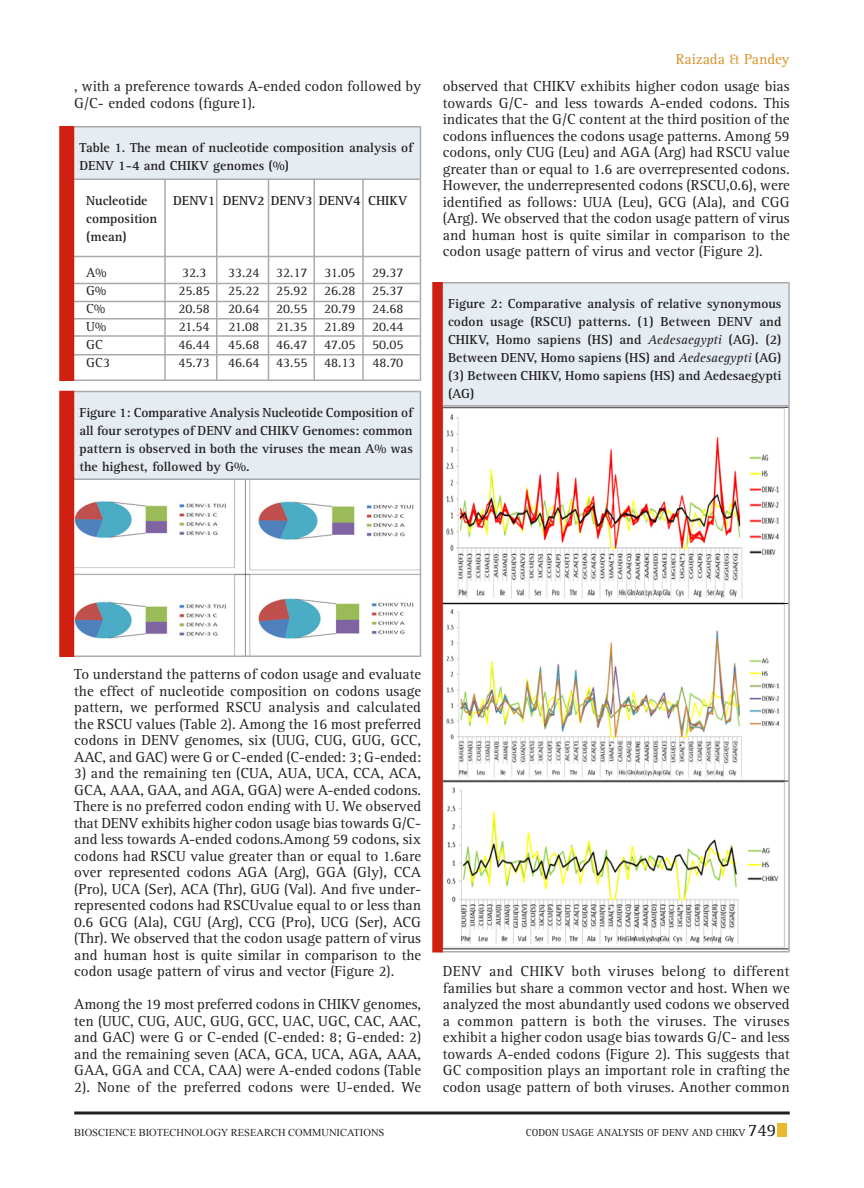
<style>
.page{position:relative;width:864px;height:1188px;background:#fff}
.page>*{position:absolute;margin:0;border:0;box-sizing:border-box;transform-origin:0 0}
.Body_text{font:15px/16.5px "Rotis Serif Std";color:#231f20;text-align:justify}
.Body_text-2{font:15px "Rotis Serif Std";color:#d69429}
.Body_text-3{font:700 13.5px/18px "Rotis Serif Std";color:#231f20;text-align:justify}
.Body_text-4{font:13.5px "Rotis Serif Std";color:#231f20}
.t1{font:10.5px "Times New Roman";color:#231f20}
.t2{font:10.5px "Rotis Serif Std";color:#231f20}
.s1{font-weight:400;font-style:italic}
.s2{font-size:18px}
</style>
<div class="page">
<div style="left:777px;top:1124px;width:10px;height:13px;background:#eaba2e"></div>
<hr style="left:74px;top:1112px;width:716px;height:2px;background:#231f20">
<div style="left:73px;top:126px;width:347px;height:52px;background:#e5ecf2"></div>
<hr style="left:73px;top:126px;width:347px;height:2px;background:#a8aaad">
<hr style="left:73px;top:178px;width:347px;height:2px;background:#a8aaad">
<hr style="left:73px;top:256px;width:347px;height:1px;background:#a8aaad">
<hr style="left:73px;top:380px;width:347px;height:1px;background:#a8aaad">
<hr style="left:73px;top:283px;width:347px;height:1px;background:#a8aaad">
<hr style="left:73px;top:301px;width:347px;height:1px;background:#a8aaad">
<hr style="left:73px;top:318px;width:347px;height:2px;background:#a8aaad">
<hr style="left:73px;top:335px;width:347px;height:2px;background:#a8aaad">
<hr style="left:73px;top:354px;width:347px;height:2px;background:#a8aaad">
<hr style="left:164px;top:179px;width:2px;height:202px;background:#a8aaad">
<hr style="left:216px;top:179px;width:2px;height:202px;background:#a8aaad">
<hr style="left:268px;top:178px;width:1px;height:202px;background:#a8aaad">
<hr style="left:314px;top:179px;width:1px;height:202px;background:#a8aaad">
<hr style="left:362px;top:179px;width:2px;height:202px;background:#a8aaad">
<hr style="left:420px;top:126px;width:1px;height:255px;background:#a8aaad">
<div style="left:59px;top:126px;width:15px;height:255px;background:#ce1f10"></div>
<img style="left:74px;top:480px;width:346px;height:176px">
<div style="left:73px;top:392px;width:347px;height:87px;background:#e5ecf2"></div>
<hr style="left:73px;top:391px;width:347px;height:1px;background:#a8aaad">
<hr style="left:73px;top:478px;width:347px;height:2px;background:#a8aaad">
<hr style="left:73px;top:656px;width:347px;height:1px;background:#a8aaad">
<hr style="left:420px;top:391px;width:1px;height:266px;background:#a8aaad">
<div style="left:59px;top:391px;width:15px;height:266px;background:#ce1f10"></div>
<img style="left:443px;top:406px;width:345px;height:544px">
<div style="left:441px;top:283px;width:347px;height:123px;background:#e5ecf2"></div>
<hr style="left:441px;top:282px;width:347px;height:2px;background:#a8aaad">
<hr style="left:441px;top:405px;width:347px;height:1px;background:#a8aaad">
<hr style="left:441px;top:951px;width:347px;height:1px;background:#a8aaad">
<hr style="left:788px;top:282px;width:2px;height:670px;background:#a8aaad">
<div style="left:432px;top:282px;width:11px;height:670px;background:#ce1f10"></div>
<p class="Body_text" style="left:74px;top:79px;width:349px">, with a preference towards A-ended codon followed by<br>G/C- ended codons (figure1).</p>
<p class="Body_text-3" style="left:80px;top:138px;width:335px">Table 1. The mean of nucleotide composition analysis of<br>DENV 1-4 and CHIKV genomes (%)</p>
<p class="Body_text-3" style="left:86px;top:192px;width:63px">Nucleotide</p>
<p class="Body_text-3" style="left:173px;top:192px;width:236px">DENV1 DENV2 DENV3 DENV4 CHIKV</p>
<p class="Body_text-3" style="left:86px;top:210px;width:73px">composition</p>
<p class="Body_text-3" style="left:86px;top:228px;width:42px">(mean)</p>
<p class="Body_text-4" style="left:86px;top:265px;width:22px">A%</p>
<p class="Body_text-4" style="left:182px;top:265px;width:26px">32.3</p>
<p class="Body_text-4" style="left:228px;top:265px;width:81px">33.24 32.17</p>
<p class="Body_text-4" style="left:324px;top:265px;width:32px">31.05</p>
<p class="Body_text-4" style="left:372px;top:265px;width:33px">29.37</p>
<p class="Body_text-4" style="left:86px;top:283px;width:22px">G%</p>
<p class="Body_text-4" style="left:179px;top:283px;width:33px">25.85</p>
<p class="Body_text-4" style="left:228px;top:283px;width:177px">25.22 25.92 26.28 25.37</p>
<p class="Body_text-4" style="left:86px;top:301px;width:20px">C%</p>
<p class="Body_text-4" style="left:179px;top:301px;width:33px">20.58</p>
<p class="Body_text-4" style="left:228px;top:301px;width:177px">20.64 20.55 20.79 24.68</p>
<p class="Body_text-4" style="left:86px;top:319px;width:21px">U%</p>
<p class="Body_text-4" style="left:179px;top:319px;width:32px">21.54</p>
<p class="Body_text-4" style="left:228px;top:319px;width:32px">21.08</p>
<p class="Body_text-4" style="left:277px;top:319px;width:32px">21.35</p>
<p class="Body_text-4" style="left:325px;top:319px;width:32px">21.89</p>
<p class="Body_text-4" style="left:372px;top:319px;width:33px">20.44</p>
<p class="Body_text-4" style="left:86px;top:337px;width:18px">GC</p>
<p class="Body_text-4" style="left:179px;top:337px;width:33px">46.44</p>
<p class="Body_text-4" style="left:228px;top:337px;width:177px">45.68 46.47 47.05 50.05</p>
<p class="Body_text-4" style="left:86px;top:355px;width:25px">GC3</p>
<p class="Body_text-4" style="left:179px;top:355px;width:33px">45.73</p>
<p class="Body_text-4" style="left:228px;top:355px;width:129px">46.64 43.55 48.13</p>
<p class="Body_text-4" style="left:373px;top:355px;width:32px">48.70</p>
<p class="Body_text-3" style="left:80px;top:404px;width:335px">Figure 1: Comparative Analysis Nucleotide Composition of all four serotypes of DENV and CHIKV Genomes: common pattern is observed in both the viruses the mean A% was the highest, followed by G%.</p>
<p class="Body_text-2" style="left:676px;top:50px;width:116px">Raizada &amp; Pandey</p>
<p class="Body_text" style="left:443px;top:79px;width:348px;text-align:left">observed that CHIKV exhibits higher codon usage bias towards G/C- and less towards A-ended codons. This indicates that the G/C content at the third position of the codons influences the codons usage patterns. Among 59 codons, only CUG (Leu) and AGA (Arg) had RSCU value greater than or equal to 1.6 are overrepresented codons.<br>However, the underrepresented codons (RSCU,0.6), were identified as follows: UUA (Leu), GCG (Ala), and CGG (Arg). We observed that the codon usage pattern of virus and human host is quite similar in comparison to the codon usage pattern of virus and vector (Figure 2).</p>
<p class="Body_text-3" style="left:448px;top:295px;width:335px">Figure 2: Comparative analysis of relative synonymous codon usage (RSCU) patterns. (1) Between DENV and CHIKV, Homo sapiens (HS) and <span class="s1">Aedesaegypti</span> (AG). (2)<br>Between DENV, Homo sapiens (HS) and <span class="s1">Aedesaegypti</span> (AG) (3) Between CHIKV, Homo sapiens (HS) and Aedesaegypti (AG)</p>
<p class="Body_text" style="left:74px;top:667px;width:348px">To understand the patterns of codon usage and evaluate the effect of nucleotide composition on codons usage pattern, we performed RSCU analysis and calculated the RSCU values (Table 2). Among the 16 most preferred codons in DENV genomes, six (UUG, CUG, GUG, GCC, AAC, and GAC) were G or C-ended (C-ended: 3; G-ended:</p>
<p class="Body_text" style="left:74px;top:766px;width:348px">3) and the remaining ten (CUA, AUA, UCA, CCA, ACA, GCA, AAA, GAA, and AGA, GGA) were A-ended codons.<br>There is no preferred codon ending with U. We observed that DENV exhibits higher codon usage bias towards G/C&shy;and less towards A-ended codons.Among 59 codons, six codons had RSCU value greater than or equal to 1.6are over represented codons AGA (Arg), GGA (Gly), CCA (Pro), UCA (Ser), ACA (Thr), GUG (Val). And five under&shy;represented codons had RSCUvalue equal to or less than 0.6 GCG (Ala), CGU (Arg), CCG (Pro), UCG (Ser), ACG (Thr). We observed that the codon usage pattern of virus and human host is quite similar in comparison to the codon usage pattern of virus and vector (Figure 2).</p>
<p class="Body_text" style="left:74px;top:997px;width:348px">Among the 19 most preferred codons in CHIKV genomes, ten (UUC, CUG, AUC, GUG, GCC, UAC, UGC, CAC, AAC, and GAC) were G or C-ended (C-ended: 8; G-ended: 2) and the remaining seven (ACA, GCA, UCA, AGA, AAA, GAA, GGA and CCA, CAA) were A-ended codons (Table 2). None of the preferred codons were U-ended. We</p>
<p class="Body_text" style="left:443px;top:964px;width:349px">DENV and CHIKV both viruses belong to different families but share a common vector and host. When we analyzed the most abundantly used codons we observed a common pattern is both the viruses. The viruses exhibit a higher codon usage bias towards G/C- and less towards A-ended codons (Figure 2). This suggests that GC composition plays an important role in crafting the codon usage pattern of both viruses. Another common</p>
<p class="t1" style="left:74px;top:1125px;width:312px">BIOSCIENCE BIOTECHNOLOGY RESEARCH COMMUNICATIONS</p>
<p class="t2" style="left:526px;top:1127px;width:174px">Codon Usage Analysis of DENV and</p>
<p class="t2" style="left:716px;top:1127px;width:62px">CHIKV <span class="s2">749</span></p>
</div>
